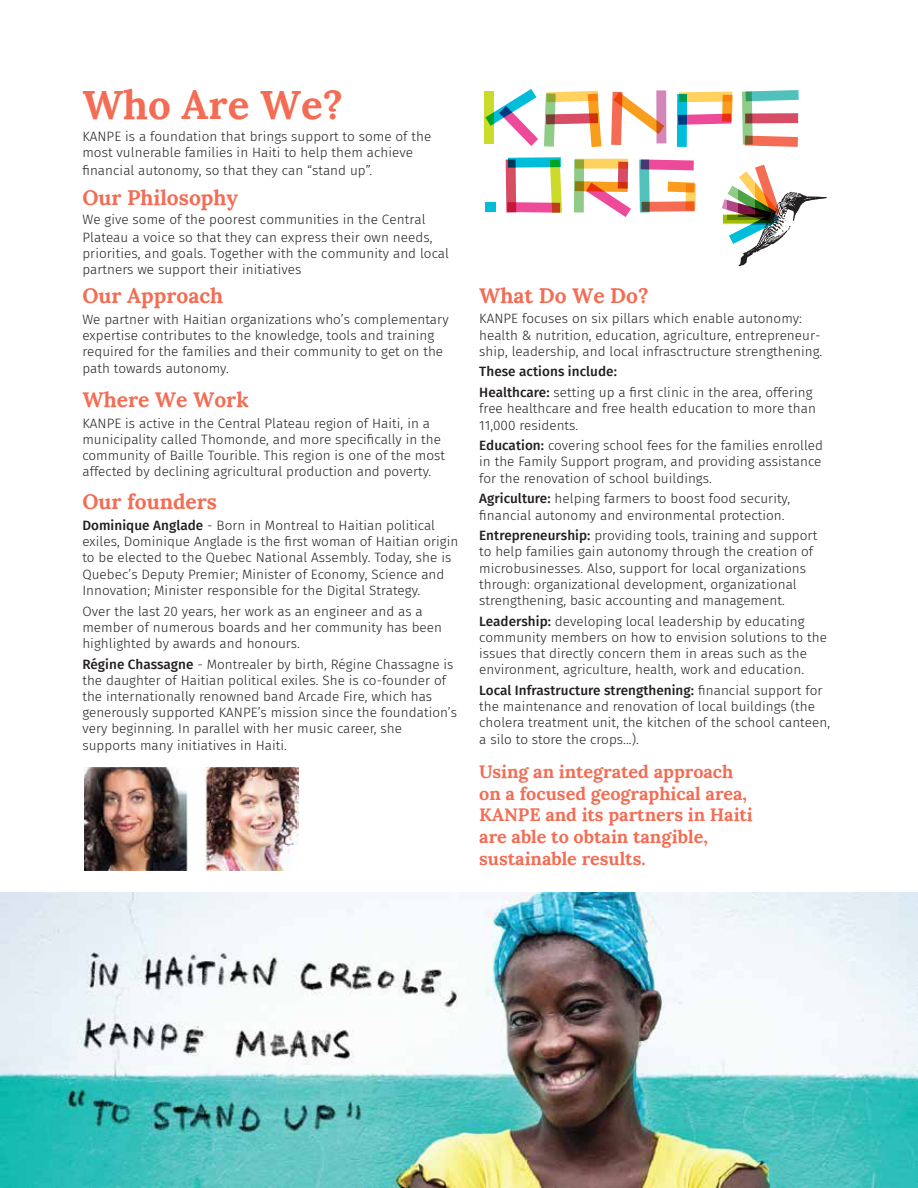
<style>
.page{position:relative;width:918px;height:1188px;background:#fff}
.page>*{position:absolute;margin:0;border:0;box-sizing:border-box;transform-origin:0 0}
.t1{font:700 40.2px "Lora";color:#f36c53}
.t2{font:700 21px "Lora";color:#f36c53}
.t3{font:700 18px/21.6px "Lora";color:#f36c53}
.t4{font:300 13.5px/16.2px "Fira Sans";letter-spacing:.005em;color:#231f20}
.s1{font-weight:500}
</style>
<div class="page">
<svg style="left:506px;top:157px;width:56px;height:56px"></svg>
<div style="left:575px;top:159px;width:53px;height:10px;background:#ffd15e"></div>
<div style="left:574px;top:159px;width:10px;height:54px;background:#90a732"></div>
<svg style="left:575px;top:162px;width:56px;height:55px"></svg>
<svg style="left:639px;top:159px;width:57px;height:54px"></svg>
<div style="left:485px;top:202px;width:10px;height:10px;background:#00beda"></div>
<svg style="left:742px;top:90px;width:57px;height:57px"></svg>
<div style="left:745px;top:113px;width:53px;height:10px;background:#d64d65"></div>
<svg style="left:677px;top:92px;width:56px;height:55px"></svg>
<svg style="left:722px;top:165px;width:105px;height:101px"></svg>
<div style="left:484px;top:91px;width:10px;height:53px;background:#cbdb2a"></div>
<svg style="left:611px;top:92px;width:53px;height:53px"></svg>
<svg style="left:656px;top:90px;width:10px;height:53px"></svg>
<svg style="left:485px;top:89px;width:53px;height:57px"></svg>
<svg style="left:544px;top:91px;width:57px;height:56px"></svg>
<img style="left:84px;top:767px;width:215px;height:103px">
<img style="left:0;top:892px;width:918px;height:296px">
<h1 class="t1" style="left:82px;top:71px;width:262px">Who Are We?</h1>
<p class="t4" style="left:82px;top:128px;width:350px">KANPE is a foundation that brings support to some of the most vulnerable families in Haiti to help them achieve</p>
<p class="t4" style="left:82px;top:162px;width:291px">financial autonomy, so that they can “stand up”.</p>
<h2 class="t2" style="left:82px;top:180px;width:157px">Our Philosophy</h2>
<p class="t4" style="left:82px;top:211px;width:352px;line-height:17.7px">We give some of the poorest communities in the Central<br>Plateau a voice so that they can express their own needs,</p>
<p class="t4" style="left:82px;top:245px;width:368px">priorities, and goals. Together with the community and local partners we support their initiatives</p>
<h2 class="t2" style="left:82px;top:278px;width:142px">Our Approach</h2>
<p class="t4" style="left:82px;top:311px;width:368px">We partner with Haitian organizations who’s complementary expertise contributes to the knowledge, tools and training required for the families and their community to get on the path towards autonomy.</p>
<h2 class="t2" style="left:82px;top:382px;width:168px">Where We Work</h2>
<p class="t4" style="left:82px;top:415px;width:364px">KANPE is active in the Central Plateau region of Haiti, in a municipality called Thomonde, and more specifically in the community of Baille Tourible. This region is one of the most affected by declining agricultural production and poverty.</p>
<h2 class="t2" style="left:82px;top:484px;width:136px">Our founders</h2>
<p class="t4" style="left:82px;top:517px;width:378px"><span class="s1">Dominique Anglade</span> - Born in Montreal to Haitian political exiles, Dominique Anglade is the first woman of Haitian origin to be elected to the Quebec National Assembly. Today, she is Quebec’s Deputy Premier; Minister of Economy, Science and Innovation; Minister responsible for the Digital Strategy.</p>
<p class="t4" style="left:82px;top:603px;width:361px">Over the last 20 years, her work as an engineer and as a member of numerous boards and her community has been highlighted by awards and honours.</p>
<p class="t4" style="left:82px;top:656px;width:376px"><span class="s1">Régine Chassagne</span> - Montrealer by birth, Régine Chassagne is the daughter of Haitian political exiles. She is co-founder of the internationally renowned band Arcade Fire, which has generously supported KANPE’s mission since the foundation’s very beginning. In parallel with her music career, she supports many initiatives in Haiti.</p>
<h2 class="t2" style="left:479px;top:277px;width:171px">What Do We Do?</h2>
<p class="t4" style="left:479px;top:310px;width:345px">KANPE focuses on six pillars which enable autonomy: health &amp; nutrition, education, agriculture, entrepreneur&shy;ship, leadership, and local infrasctructure strengthening.</p>
<p class="t4" style="left:479px;top:361px;width:335px;line-height:20.7px"><span class="s1">These actions include:<br>Healthcare:</span> setting up a first clinic in the area, offering</p>
<p class="t4" style="left:479px;top:400px;width:338px">free healthcare and free health education to more than<br>11,000 residents.</p>
<p class="t4" style="left:479px;top:437px;width:345px"><span class="s1">Education:</span> covering school fees for the families enrolled in the Family Support program, and providing assistance for the renovation of school buildings.</p>
<p class="t4" style="left:479px;top:490px;width:313px"><span class="s1">Agriculture:</span> helping farmers to boost food security, financial autonomy and environmental protection.</p>
<p class="t4" style="left:479px;top:527px;width:340px"><span class="s1">Entrepreneurship:</span> providing tools, training and support to help families gain autonomy through the creation of microbusinesses. Also, support for local organizations through: organizational development, organizational strengthening, basic accounting and management.</p>
<p class="t4" style="left:479px;top:613px;width:349px"><span class="s1">Leadership:</span> developing local leadership by educating community members on how to envision solutions to the issues that directly concern them in areas such as the environment, agriculture, health, work and education.</p>
<p class="t4" style="left:479px;top:682px;width:352px"><span class="s1">Local Infrastructure strengthening:</span> financial support for the maintenance and renovation of local buildings (the cholera treatment unit, the kitchen of the school canteen, a silo to store the crops...).</p>
<h3 class="t3" style="left:479px;top:759px;width:275px">Using an integrated approach on a focused geographical area,<br>KANPE and its partners in Haiti are able to obtain tangible, sustainable results.</h3>
</div>
